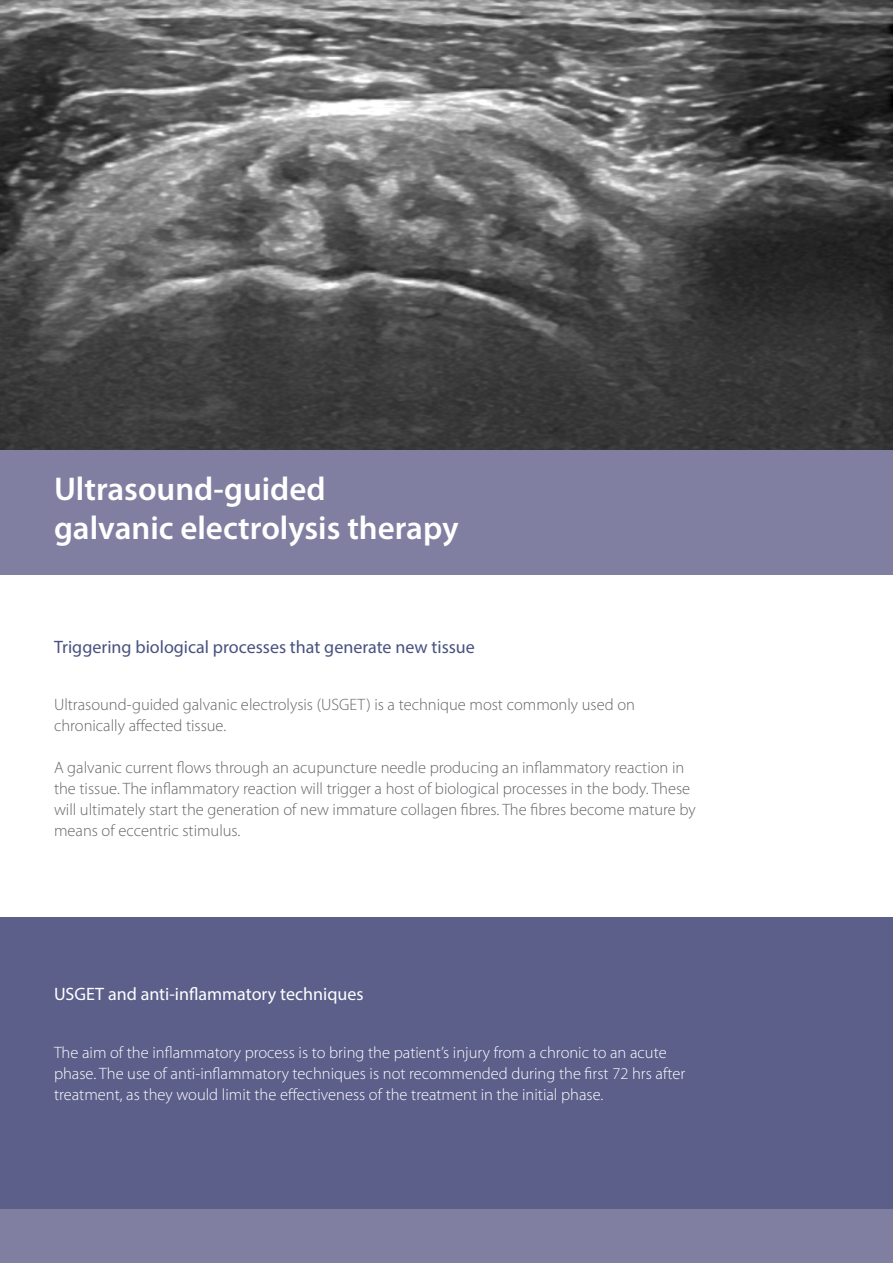
<style>
.page{position:relative;width:893px;height:1263px;background:#fff}
.page>*{position:absolute;margin:0;border:0;box-sizing:border-box;transform-origin:0 0}
.t1{font:600 33px/39.6px "Myriad Pro";color:#fff}
.t2{font:18px "Myriad Pro";color:#495180}
.t3{font:18px "Myriad Pro";color:#fff}
.t4{font:300 16.5px/21px "Myriad Pro";color:#636569}
.t5{font:300 16.5px/21px "Myriad Pro";color:#fff}
</style>
<div class="page">
<img style="left:0;top:0;width:893px;height:450px">
<div style="left:0;top:450px;width:893px;height:125px;background:#807fa2"></div>
<div style="left:0;top:1209px;width:893px;height:54px;background:#807fa2"></div>
<div style="left:0;top:917px;width:893px;height:292px;background:#5b5f8a"></div>
<h1 class="t1" style="left:54px;top:468px;width:406px">Ultrasound-guided<br>galvanic electrolysis therapy</h1>
<p class="t2" style="left:54px;top:635px;width:422px">Triggering biological processes that generate new tissue</p>
<p class="t4" style="left:54px;top:694px;width:582px">Ultrasound-guided galvanic electrolysis (USGET) is a technique most commonly used on chronically affected tissue.</p>
<p class="t4" style="left:54px;top:757px;width:643px">A galvanic current flows through an acupuncture needle producing an inflammatory reaction in the tissue. The inflammatory reaction will trigger a host of biological processes in the body. These will ultimately start the generation of new immature collagen fibres. The fibres become mature by means of eccentric stimulus.</p>
<p class="t3" style="left:54px;top:983px;width:311px">USGET and anti-inflammatory techniques</p>
<p class="t5" style="left:54px;top:1042px;width:633px">The aim of the inflammatory process is to bring the patient’s injury from a chronic to an acute phase. The use of anti-inflammatory techniques is not recommended during the first 72 hrs after treatment, as they would limit the effectiveness of the treatment in the initial phase.</p>
</div>
